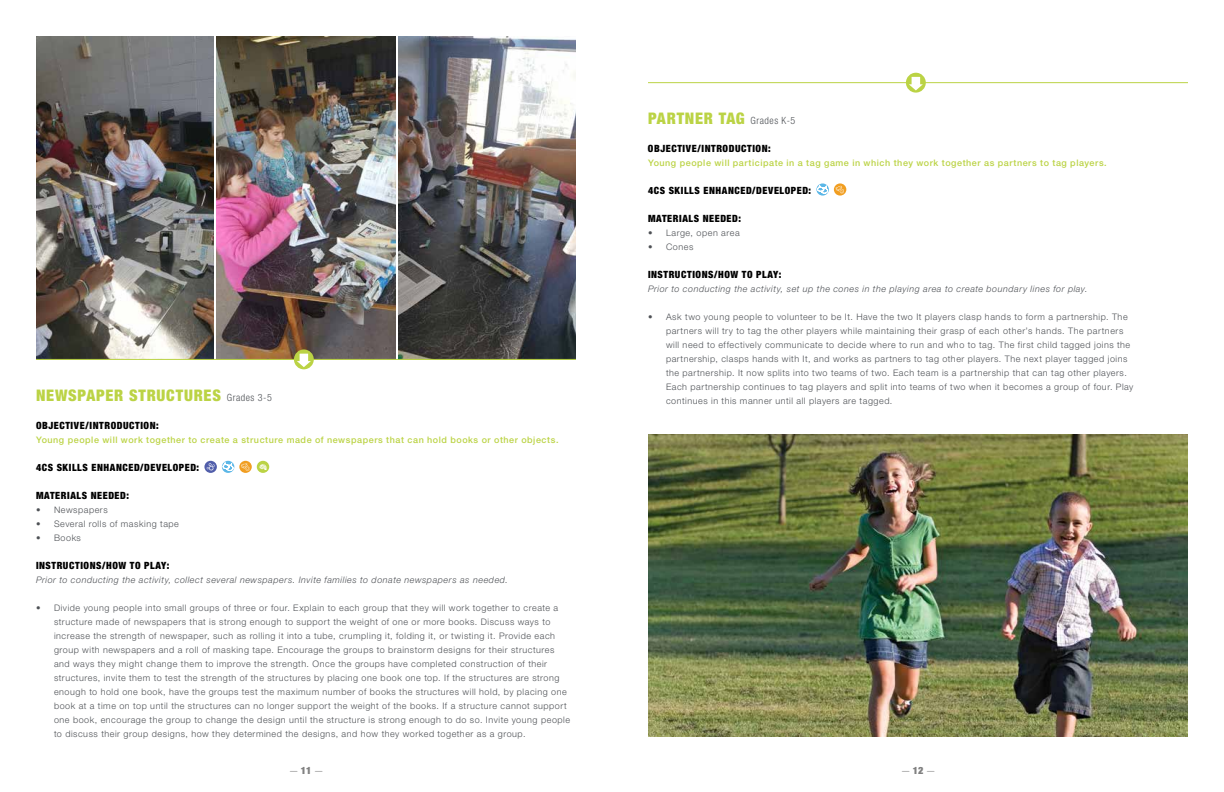
<style>
.page{position:relative;width:1224px;height:792px;background:#fff}
.page>*{position:absolute;margin:0;border:0;box-sizing:border-box;transform-origin:0 0}
.t1{font:900 condensed 16px "Helvetica Neue LT Std";letter-spacing:.045em;color:#bbd345}
.t2{font:900 condensed 10px "Helvetica Neue LT Std";letter-spacing:.055em;color:#000}
.t3{font:300 10px "Helvetica Neue LT Std";color:#000}
.t4{font:300 9px/14px "Helvetica Neue LT Std";letter-spacing:.06em;color:#4e5155}
.t5{font:italic 300 9px "Helvetica Neue LT Std";letter-spacing:.06em;color:#4e5155}
.t6{font:500 9px "Helvetica Neue LT Std";letter-spacing:.06em;color:#bbd345}
.s1{font-weight:300;font-size:10px;color:#4e5155}
.s2{font-weight:900;font-stretch:condensed}
</style>
<div class="page">
<img style="left:36px;top:36px;width:178px;height:323px">
<img style="left:216px;top:36px;width:180px;height:323px">
<img style="left:398px;top:36px;width:178px;height:323px">
<svg style="left:906px;top:73px;width:20px;height:20px"></svg>
<hr style="left:648px;top:82px;width:259px;height:1px;background:#bbd345">
<hr style="left:925px;top:82px;width:263px;height:1px;background:#bbd345">
<svg style="left:204px;top:461px;width:13px;height:12px"></svg>
<svg style="left:207px;top:463px;width:8px;height:8px"></svg>
<svg style="left:222px;top:461px;width:12px;height:12px"></svg>
<svg style="left:223px;top:462px;width:10px;height:11px"></svg>
<svg style="left:239px;top:461px;width:13px;height:12px"></svg>
<svg style="left:241px;top:463px;width:8px;height:8px"></svg>
<div style="left:257px;top:461px;width:12px;height:12px;background:#bbd345;border-radius:50%"></div>
<svg style="left:259px;top:464px;width:8px;height:6px"></svg>
<svg style="left:816px;top:183px;width:13px;height:13px"></svg>
<svg style="left:818px;top:185px;width:10px;height:11px"></svg>
<svg style="left:834px;top:183px;width:12px;height:13px"></svg>
<svg style="left:836px;top:186px;width:8px;height:7px"></svg>
<img style="left:648px;top:434px;width:540px;height:303px">
<svg style="left:294px;top:349px;width:20px;height:20px"></svg>
<hr style="left:36px;top:359px;width:259px;height:1px;background:#bbd345">
<hr style="left:313px;top:359px;width:263px;height:1px;background:#bbd345">
<h1 class="t1" style="left:36px;top:385px;width:237px">NEWSPAPER STRUCTURES <span class="s1">Grades 3-5</span></h1>
<p class="t2" style="left:36px;top:419px;width:124px">OBJECTIVE/INTRODUCTION:</p>
<p class="t6" style="left:36px;top:434px;width:524px">Young people will work together to create a structure made of newspapers that can hold books or other objects.</p>
<p class="t2" style="left:36px;top:461px;width:165px">4CS SKILLS ENHANCED/DEVELOPED:</p>
<p class="t2" style="left:36px;top:489px;width:95px">MATERIALS NEEDED:</p>
<p class="t4" style="left:36px;top:502px;width:73px">• Newspapers</p>
<p class="t4" style="left:36px;top:516px;width:144px">• Several rolls of masking tape</p>
<p class="t4" style="left:36px;top:530px;width:46px">• Books</p>
<p class="t2" style="left:36px;top:559px;width:135px">INSTRUCTIONS/HOW TO PLAY:</p>
<p class="t5" style="left:36px;top:574px;width:474px">Prior to conducting the activity, collect several newspapers. Invite families to donate newspapers as needed.</p>
<p class="t4" style="left:54px;top:600px;width:518px;text-indent:-18px">• Divide young people into small groups of three or four. Explain to each group that they will work together to create a structure made of newspapers that is strong enough to support the weight of one or more books. Discuss ways to increase the strength of newspaper, such as rolling it into a tube, crumpling it, folding it, or twisting it. Provide each group with newspapers and a roll of masking tape. Encourage the groups to brainstorm designs for their structures and ways they might change them to improve the strength. Once the groups have completed construction of their structures, invite them to test the strength of the structures by placing one book one top. If the structures are strong enough to hold one book, have the groups test the maximum number of books the structures will hold, by placing one book at a time on top until the structures can no longer support the weight of the books. If a structure cannot support one book, encourage the group to change the design until the structure is strong enough to do so. Invite young people to discuss their group designs, how they determined the designs, and how they worked together as a group.</p>
<h1 class="t1" style="left:648px;top:108px;width:149px">PARTNER TAG <span class="s1">Grades K-5</span></h1>
<p class="t2" style="left:648px;top:142px;width:124px">OBJECTIVE/INTRODUCTION:</p>
<p class="t6" style="left:648px;top:157px;width:460px">Young people will participate in a tag game in which they work together as partners to tag players.</p>
<p class="t2" style="left:648px;top:184px;width:165px">4CS SKILLS ENHANCED/DEVELOPED:</p>
<p class="t2" style="left:648px;top:212px;width:95px">MATERIALS NEEDED:</p>
<p class="t4" style="left:648px;top:226px;width:93px">• Large, open area</p>
<p class="t4" style="left:648px;top:240px;width:47px">• Cones</p>
<p class="t2" style="left:648px;top:268px;width:135px">INSTRUCTIONS/HOW TO PLAY:</p>
<p class="t5" style="left:648px;top:283px;width:441px">Prior to conducting the activity, set up the cones in the playing area to create boundary lines for play.</p>
<p class="t4" style="left:666px;top:310px;width:469px;text-indent:-18px">• Ask two young people to volunteer to be It. Have the two It players clasp hands to form a partnership. The partners will try to tag the other players while maintaining their grasp of each other’s hands. The partners will need to effectively communicate to decide where to run and who to tag. The first child tagged joins the partnership, clasps hands with It, and works as partners to tag other players. The next player tagged joins the partnership. It now splits into two teams of two. Each team is a partnership that can tag other players.<br>Each partnership continues to tag players and split into teams of two when it becomes a group of four. Play continues in this manner until all players are tagged.</p>
<p class="t3" style="left:288px;top:764px;width:37px">— <span class="s2">11</span> —</p>
<p class="t3" style="left:900px;top:764px;width:37px">— <span class="s2">12</span> —</p>
</div>
